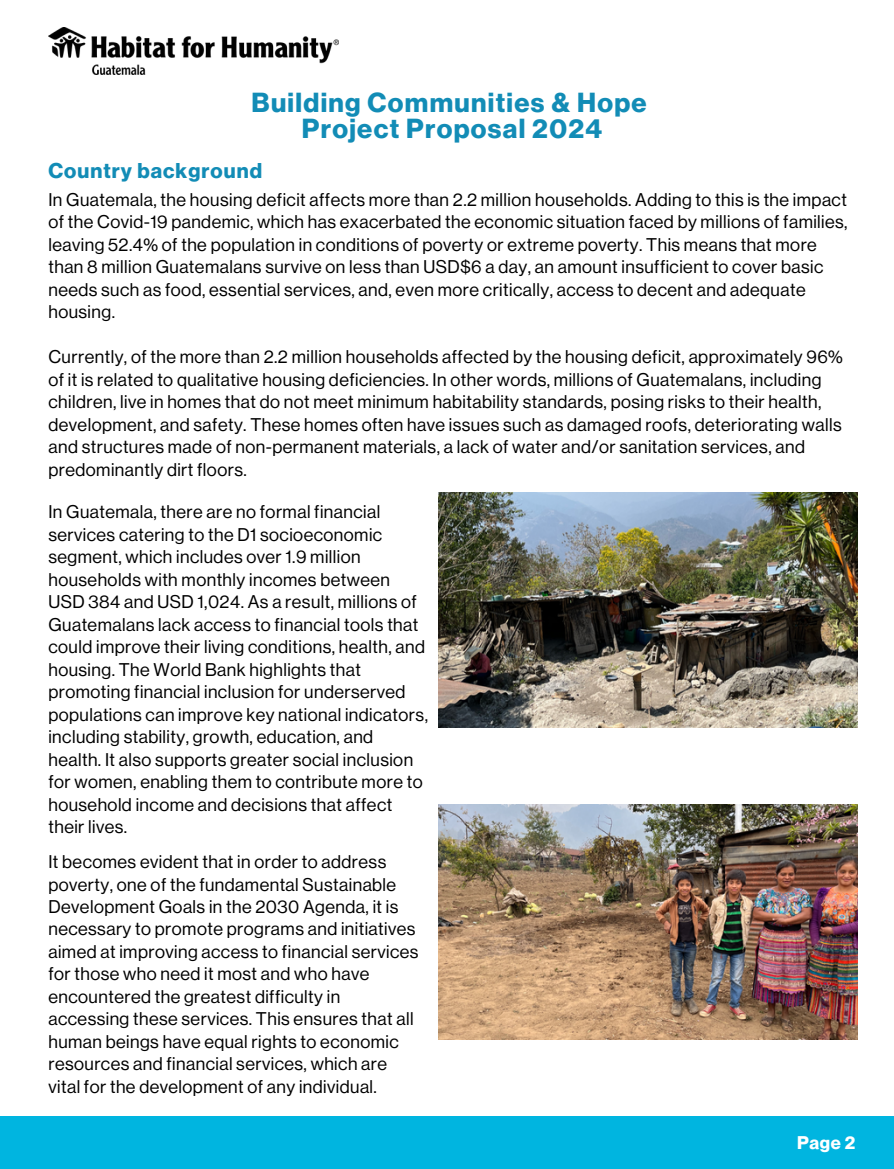
<style>
.page{position:relative;width:894px;height:1169px;background:#fff}
.page>*{position:absolute;margin:0;border:0;box-sizing:border-box;transform-origin:0 0}
.t1{font:700 27px/25.8px "Neue Haas Display";letter-spacing:.05em;color:#128cb6;text-align:center}
.t2{font:700 21px "Neue Haas Display";letter-spacing:.05em;color:#128cb6}
.t3{font:18px/22.5px "Neue Haas Display";letter-spacing:.025em;color:#000}
.t4{font:700 18px "Neue Montreal";color:#fff}
</style>
<div class="page">
<div style="left:0;top:1116px;width:893px;height:53px;background:#00b5e0"></div>
<img style="left:438px;top:493px;width:419px;height:235px">
<img style="left:438px;top:804px;width:419px;height:236px">
<img style="left:48px;top:28px;width:291px;height:47px">
<p class="t1" style="left:251px;top:91px;width:396px">Building Communities &amp; Hope<br>Project Proposal 2024</p>
<p class="t2" style="left:48px;top:161px;width:215px">Country background</p>
<p class="t3" style="left:48px;top:189px;width:800px">In Guatemala, the housing deficit affects more than 2.2 million households. Adding to this is the impact of the Covid-19 pandemic, which has exacerbated the economic situation faced by millions of families, leaving 52.4% of the population in conditions of poverty or extreme poverty. This means that more than 8 million Guatemalans survive on less than USD$6 a day, an amount insufficient to cover basic needs such as food, essential services, and, even more critically, access to decent and adequate housing.</p>
<p class="t3" style="left:48px;top:346px;width:795px">Currently, of the more than 2.2 million households affected by the housing deficit, approximately 96% of it is related to qualitative housing deficiencies. In other words, millions of Guatemalans, including children, live in homes that do not meet minimum habitability standards, posing risks to their health, development, and safety. These homes often have issues such as damaged roofs, deteriorating walls and structures made of non-permanent materials, a lack of water and/or sanitation services, and predominantly dirt floors.</p>
<p class="t3" style="left:48px;top:501px;width:381px">In Guatemala, there are no formal financial services catering to the D1 socioeconomic segment, which includes over 1.9 million households with monthly incomes between USD 384 and USD 1,024. As a result, millions of Guatemalans lack access to financial tools that could improve their living conditions, health, and housing. The World Bank highlights that promoting financial inclusion for underserved populations can improve key national indicators, including stability, growth, education, and health. It also supports greater social inclusion for women, enabling them to contribute more to household income and decisions that affect their lives.</p>
<p class="t3" style="left:48px;top:851px;width:371px">It becomes evident that in order to address poverty, one of the fundamental Sustainable Development Goals in the 2030 Agenda, it is necessary to promote programs and initiatives aimed at improving access to financial services for those who need it most and who have encountered the greatest difficulty in accessing these services. This ensures that all human beings have equal rights to economic resources and financial services, which are vital for the development of any individual.</p>
<p class="t4" style="left:797px;top:1132px;width:60px">Page 2</p>
</div>
